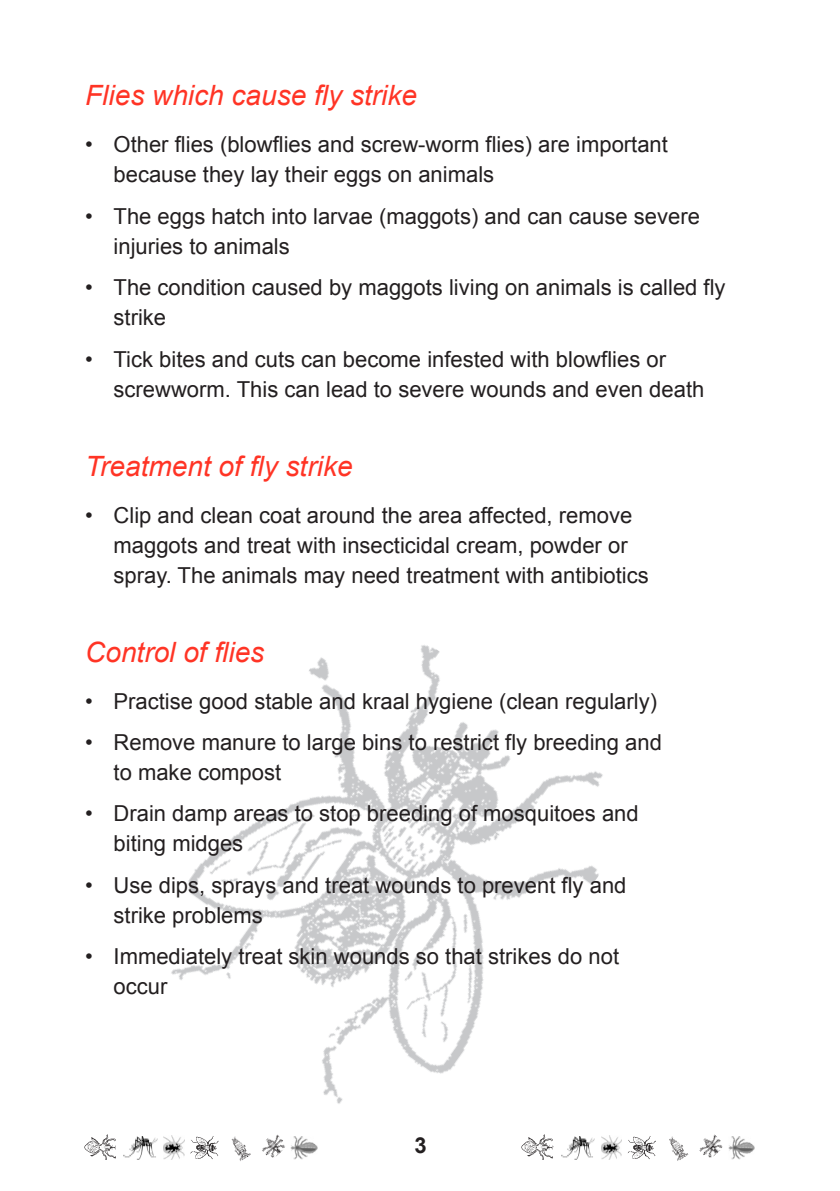
<style>
.page{position:relative;width:840px;height:1191px;background:#fff}
.page>*{position:absolute;margin:0;border:0;box-sizing:border-box;transform-origin:0 0}
.heading_3{font:italic 28px "Arial";color:#ff3425}
.Bullet{font:22px/30px "Arial";color:#231f20}
.Body_text{font:700 22px "Arial";color:#231f20}
</style>
<div class="page">
<img style="left:669px;top:1136px;width:19px;height:25px">
<img style="left:628px;top:1141px;width:27px;height:18px">
<img style="left:524px;top:1151px;width:29px;height:8px">
<img style="left:699px;top:1134px;width:24px;height:24px">
<img style="left:561px;top:1151px;width:32px;height:8px">
<img style="left:601px;top:1151px;width:20px;height:8px">
<img style="left:728px;top:1136px;width:26px;height:23px">
<img style="left:234px;top:1151px;width:17px;height:10px">
<img style="left:190px;top:1151px;width:28px;height:8px">
<img style="left:84px;top:1134px;width:32px;height:25px">
<img style="left:262px;top:1151px;width:20px;height:7px">
<img style="left:124px;top:1151px;width:32px;height:8px">
<img style="left:164px;top:1151px;width:20px;height:8px">
<img style="left:293px;top:1151px;width:23px;height:8px">
<img style="left:113px;top:645px;width:538px;height:506px">
<p class="heading_3" style="left:85px;top:77px;width:333px">Flies which cause fly strike</p>
<p class="Bullet" style="left:113px;top:130px;width:555px;text-indent:-28px">• Other flies (blowflies and screw-worm flies) are important because they lay their eggs on animals</p>
<p class="Bullet" style="left:113px;top:201px;width:587px;text-indent:-28px">• The eggs hatch into larvae (maggots) and can cause severe injuries to animals</p>
<p class="Bullet" style="left:113px;top:273px;width:613px;text-indent:-28px">• The condition caused by maggots living on animals is called fly strike</p>
<p class="Bullet" style="left:113px;top:344px;width:592px;text-indent:-28px">• Tick bites and cuts can become infested with blowflies or screwworm. This can lead to severe wounds and even death</p>
<p class="heading_3" style="left:85px;top:447px;width:269px">Treatment of fly strike</p>
<p class="Bullet" style="left:113px;top:500px;width:536px;text-indent:-28px">• Clip and clean coat around the area affected, remove maggots and treat with insecticidal cream, powder or spray. The animals may need treatment with antibiotics</p>
<p class="heading_3" style="left:85px;top:633px;width:180px">Control of flies</p>
<p class="Bullet" style="left:85px;top:686px;width:573px">• Practise good stable and kraal hygiene (clean regularly)</p>
<p class="Bullet" style="left:113px;top:727px;width:549px;text-indent:-28px">• Remove manure to large bins to restrict fly breeding and to make compost</p>
<p class="Bullet" style="left:113px;top:799px;width:526px;text-indent:-28px">• Drain damp areas to stop breeding of mosquitoes and biting midges</p>
<p class="Bullet" style="left:113px;top:870px;width:514px;text-indent:-28px">• Use dips, sprays and treat wounds to prevent fly and strike problems</p>
<p class="Bullet" style="left:113px;top:941px;width:506px;text-indent:-28px">• Immediately treat skin wounds so that strikes do not occur</p>
<p class="Body_text" style="left:414px;top:1130px;width:14px">3</p>
</div>
